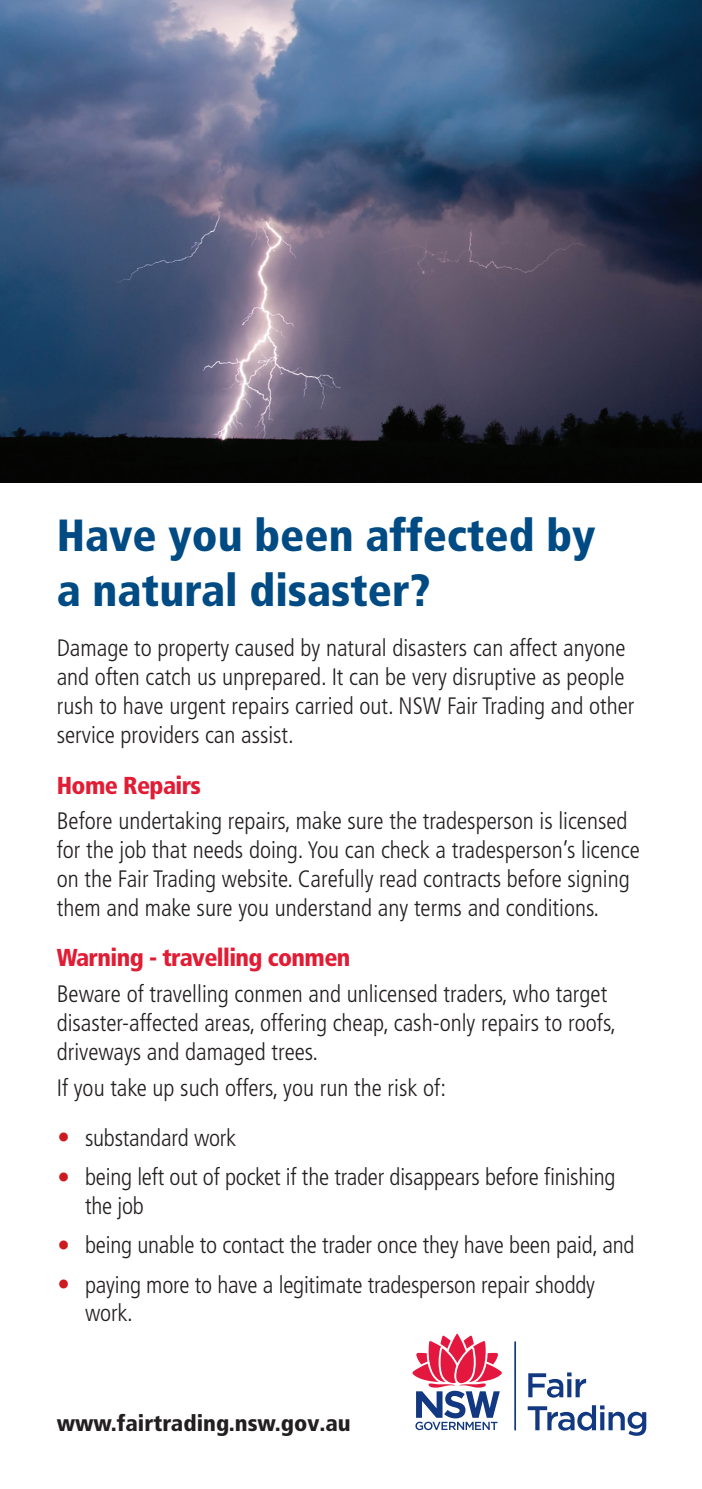
<style>
.page{position:relative;width:702px;height:1489px;background:#fff}
.page>*{position:absolute;margin:0;border:0;box-sizing:border-box;transform-origin:0 0}
.t1{font:900 condensed 45px/55px "Frutiger";color:#004b84}
.t2{font:900 condensed 24.5px "Frutiger";letter-spacing:-.025em;color:#e01d35}
.t3{font:300 condensed 23.75px/28.8px "Frutiger";color:#231f20}
.t4{font:900 condensed 22.5px "Frutiger";color:#231f20}
.s1{color:#cd1a20}
</style>
<div class="page">
<hr style="left:514px;top:1341px;width:2px;height:89px;background:#113880">
<svg style="left:528px;top:1372px;width:58px;height:25px"></svg>
<svg style="left:527px;top:1405px;width:119px;height:30px"></svg>
<svg style="left:412px;top:1333px;width:90px;height:96px"></svg>
<img style="left:0;top:0;width:702px;height:482px">
<h1 class="t1" style="left:57px;top:508px;width:540px">Have you been affected by a natural disaster?</h1>
<p class="t3" style="left:57px;top:634px;width:579px">Damage to property caused by natural disasters can affect anyone and often catch us unprepared. It can be very disruptive as people rush to have urgent repairs carried out. NSW Fair Trading and other service providers can assist.</p>
<p class="t2" style="left:57px;top:770px;width:146px">Home Repairs</p>
<p class="t3" style="left:57px;top:807px;width:584px">Before undertaking repairs, make sure the tradesperson is licensed for the job that needs doing. You can check a tradesperson’s licence on the Fair Trading website. Carefully read contracts before signing them and make sure you understand any terms and conditions.</p>
<p class="t2" style="left:57px;top:943px;width:295px">Warning - travelling conmen</p>
<p class="t3" style="left:57px;top:980px;width:561px">Beware of travelling conmen and unlicensed traders, who target disaster-affected areas, offering cheap, cash-only repairs to roofs, driveways and damaged trees.</p>
<p class="t3" style="left:57px;top:1073px;width:391px">If you take up such offers, you run the risk of:</p>
<p class="t3" style="left:57px;top:1123px;width:181px"><span class="s1">•</span> substandard work</p>
<p class="t3" style="left:85px;top:1162px;width:532px;text-indent:-28px"><span class="s1">•</span> being left out of pocket if the trader disappears before finishing the job</p>
<p class="t3" style="left:57px;top:1230px;width:579px"><span class="s1">•</span> being unable to contact the trader once they have been paid, and</p>
<p class="t3" style="left:85px;top:1270px;width:511px;text-indent:-28px"><span class="s1">•</span> paying more to have a legitimate tradesperson repair shoddy work.</p>
<p class="t4" style="left:57px;top:1409px;width:295px">www.fairtrading.nsw.gov.au</p>
</div>
